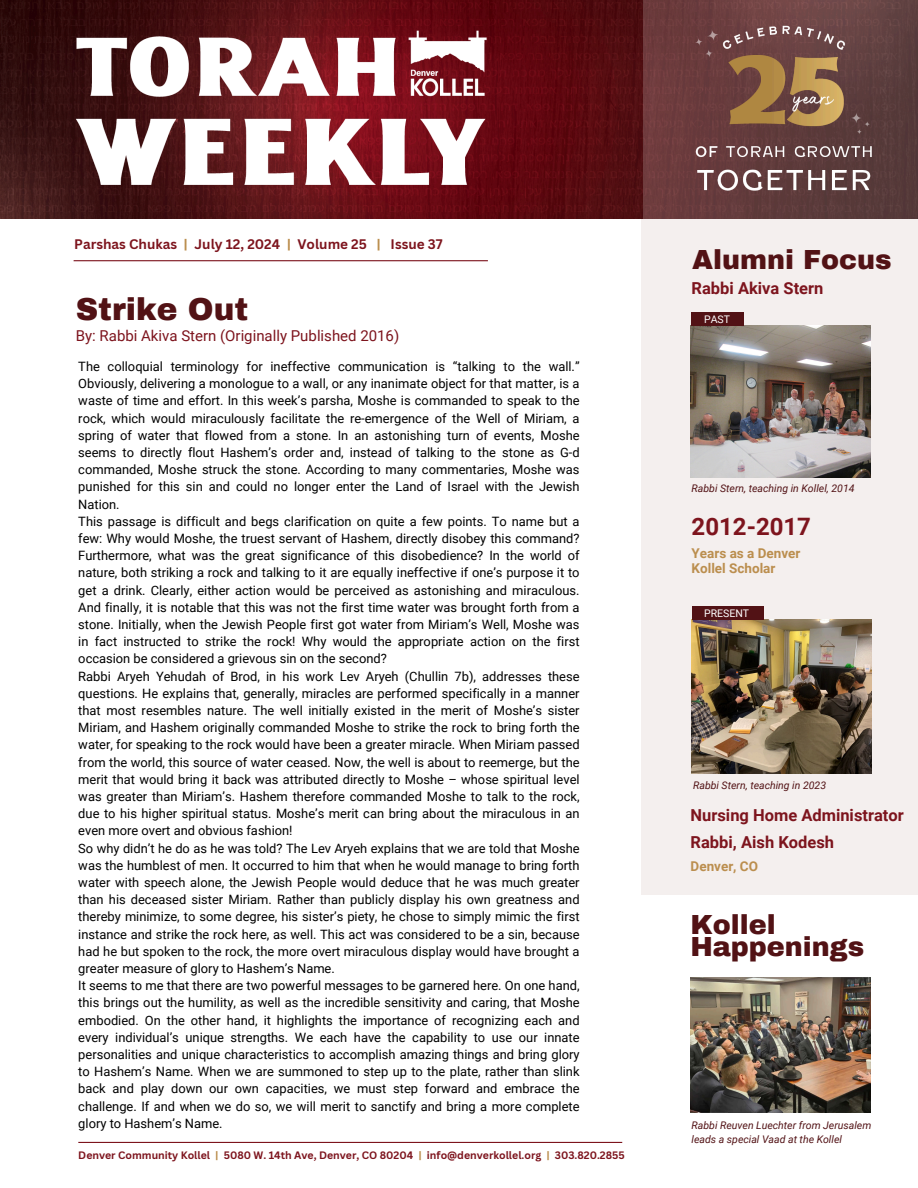
<style>
.page{position:relative;width:918px;height:1188px;background:#fff}
.page>*{position:absolute;margin:0;border:0;box-sizing:border-box;transform-origin:0 0}
.t1{font:900 31.05px "Archivo";color:#521215}
.t2{font:900 27px/22.5px "Archivo";color:#521215}
.t3{font:700 24px "Roboto";color:#7d141d}
.t4{font:700 16.5px/27px "Roboto";color:#7d141d}
.t5{font:15px "Roboto";color:#7d141d}
.t6{font:700 13.5px "Canva Sans";color:#7d141d}
.t7{font:700 13.5px/14.7px "Roboto";color:#bb8e4e}
.t8{font:12.9px/17.2px "Roboto";color:#000}
.t9{font:italic 10.5px/14px "Roboto";color:#521215}
.t10{font:700 10.5px "Canva Sans";color:#7d141d}
.t11{font:10.5px "Roboto";color:#fff}
.s1{color:#bb8e4e}
</style>
<div class="page">
<hr style="left:74px;top:260px;width:414px;height:1px;background:#7d141d">
<img style="left:0;top:0;width:918px;height:219px">
<svg style="left:643px;top:0;width:275px;height:218px;background:#653d3d"></svg>
<img style="left:50px;top:21px;width:475px;height:185px">
<div style="left:642px;top:219px;width:276px;height:675px;background:#f4efee"></div>
<img style="left:692px;top:619px;width:180px;height:154px">
<img style="left:691px;top:978px;width:180px;height:135px">
<img style="left:691px;top:325px;width:180px;height:152px">
<div style="left:691px;top:312px;width:53px;height:13px;background:#521215"></div>
<div style="left:692px;top:606px;width:71px;height:13px;background:#521215"></div>
<img style="left:683px;top:18px;width:197px;height:183px">
<img style="left:830px;top:92px;width:61px;height:62px">
<hr style="left:78px;top:1142px;width:544px;height:1px;background:#7d141d">
<p class="t6" style="left:74px;top:235px;width:294px">Parshas Chukas <span class="s1">|</span> July 12, 2024 <span class="s1">|</span> Volume 25</p>
<h5 class="t6" style="left:377px;top:235px;width:68px"><span class="s1">|</span> Issue 37</h5>
<p class="t1" style="left:76px;top:293px;width:174px">Strike Out</p>
<p class="t5" style="left:76px;top:327px;width:325px">By: Rabbi Akiva Stern (Originally Published 2016)</p>
<p class="t8" style="left:78px;top:358px;width:503px">The colloquial terminology for ineffective communication is “talking to the wall.” Obviously, delivering a monologue to a wall, or any inanimate object for that matter, is a waste of time and effort. In this week’s parsha, Moshe is commanded to speak to the rock, which would miraculously facilitate the re-emergence of the Well of Miriam, a spring of water that flowed from a stone. In an astonishing turn of events, Moshe seems to directly flout Hashem’s order and, instead of talking to the stone as G-d commanded, Moshe struck the stone. According to many commentaries, Moshe was punished for this sin and could no longer enter the Land of Israel with the Jewish Nation.<br>This passage is difficult and begs clarification on quite a few points. To name but a few: Why would Moshe, the truest servant of Hashem, directly disobey this command?<br>Furthermore, what was the great significance of this disobedience? In the world of nature, both striking a rock and talking to it are equally ineffective if one’s purpose it to get a drink. Clearly, either action would be perceived as astonishing and miraculous.<br>And finally, it is notable that this was not the first time water was brought forth from a stone. Initially, when the Jewish People first got water from Miriam’s Well, Moshe was in fact instructed to strike the rock! Why would the appropriate action on the first occasion be considered a grievous sin on the second?<br>Rabbi Aryeh Yehudah of Brod, in his work Lev Aryeh (Chullin 7b), addresses these questions. He explains that, generally, miracles are performed specifically in a manner that most resembles nature. The well initially existed in the merit of Moshe’s sister Miriam, and Hashem originally commanded Moshe to strike the rock to bring forth the water, for speaking to the rock would have been a greater miracle. When Miriam passed from the world, this source of water ceased. Now, the well is about to reemerge, but the merit that would bring it back was attributed directly to Moshe – whose spiritual level was greater than Miriam’s. Hashem therefore commanded Moshe to talk to the rock, due to his higher spiritual status. Moshe’s merit can bring about the miraculous in an even more overt and obvious fashion!<br>So why didn’t he do as he was told? The Lev Aryeh explains that we are told that Moshe was the humblest of men. It occurred to him that when he would manage to bring forth water with speech alone, the Jewish People would deduce that he was much greater than his deceased sister Miriam. Rather than publicly display his own greatness and thereby minimize, to some degree, his sister’s piety, he chose to simply mimic the first instance and strike the rock here, as well. This act was considered to be a sin, because had he but spoken to the rock, the more overt miraculous display would have brought a greater measure of glory to Hashem’s Name.<br>It seems to me that there are two powerful messages to be garnered here. On one hand, this brings out the humility, as well as the incredible sensitivity and caring, that Moshe embodied. On the other hand, it highlights the importance of recognizing each and every individual’s unique strengths. We each have the capability to use our innate personalities and unique characteristics to accomplish amazing things and bring glory to Hashem’s Name. When we are summoned to step up to the plate, rather than slink back and play down our own capacities, we must step forward and embrace the challenge. If and when we do so, we will merit to sanctify and bring a more complete glory to Hashem’s Name.</p>
<p class="t10" style="left:78px;top:1148px;width:548px">Denver Community Kollel <span class="s1">|</span> 5080 W. 14th Ave, Denver, CO 80204 <span class="s1">|</span> info@denverkollel.org <span class="s1">|</span> 303.820.2855</p>
<p class="t2" style="left:692px;top:248px;width:201px">Alumni Focus</p>
<p class="t4" style="left:692px;top:275px;width:133px">Rabbi Akiva Stern</p>
<p class="t11" style="left:704px;top:313px;width:27px">PAST</p>
<h2 class="t9" style="left:692px;top:482px;width:164px">Rabbi Stern, teaching in Kollel, 2014</h2>
<p class="t3" style="left:692px;top:513px;width:121px">2012-2017</p>
<p class="t7" style="left:692px;top:546px;width:110px">Years as a Denver<br>Kollel Scholar</p>
<h4 class="t11" style="left:704px;top:607px;width:46px">PRESENT</h4>
<h3 class="t9" style="left:693px;top:778px;width:134px">Rabbi Stern, teaching in 2023</h3>
<p class="t4" style="left:691px;top:802px;width:215px">Nursing Home Administrator<br>Rabbi, Aish Kodesh</p>
<p class="t7" style="left:691px;top:859px;width:69px">Denver, CO</p>
<h6 class="t2" style="left:690px;top:913px;width:176px">Kollel<br>Happenings</h6>
<p class="t9" style="left:692px;top:1119px;width:181px">Rabbi Reuven Luechter from Jerusalem leads a special Vaad at the Kollel</p>
</div>
